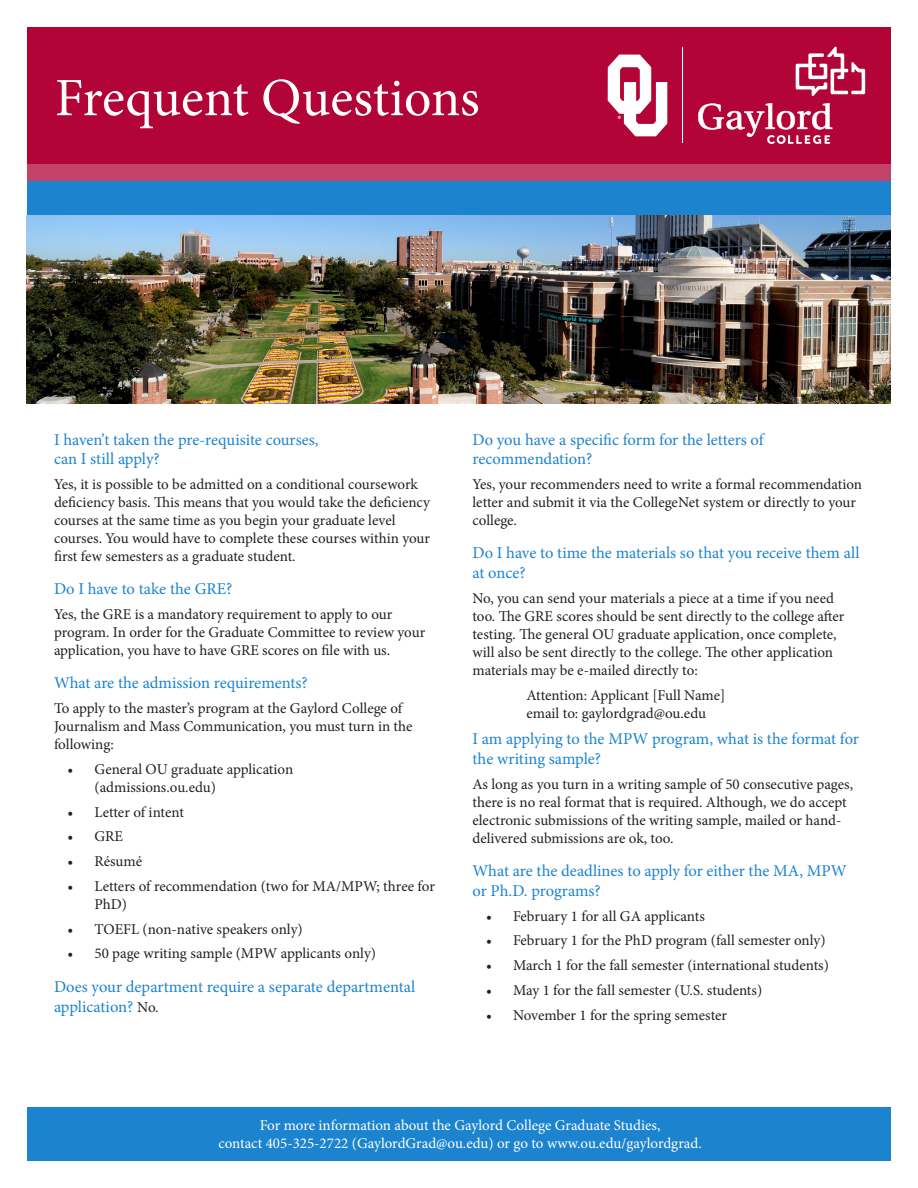
<style>
.page{position:relative;width:918px;height:1188px;background:#fff}
.page>*{position:absolute;margin:0;border:0;box-sizing:border-box;transform-origin:0 0}
.t1{font:54px "Minion Pro";color:#fff}
.Subhead_2{font:16.5px/19.8px "Minion Pro";letter-spacing:-.005em;color:#1c83cf}
.Standard_Text{font:15px/18px "Minion Pro";letter-spacing:-.005em;color:#231f20}
.t2{font:15px/18px "Minion Pro";color:#fff;text-align:center}
.s1{font-size:15px;color:#231f20}
</style>
<div class="page">
<div style="left:27px;top:27px;width:864px;height:188px;background:#b30437"></div>
<svg style="left:608px;top:55px;width:59px;height:81px"></svg>
<hr style="left:682px;top:47px;width:1px;height:96px;background:#fff">
<svg style="left:796px;top:47px;width:69px;height:49px"></svg>
<svg style="left:698px;top:103px;width:134px;height:41px"></svg>
<div style="left:27px;top:165px;width:864px;height:33px;background:#c54268"></div>
<div style="left:27px;top:181px;width:864px;height:34px;background:#1c83cf"></div>
<div style="left:27px;top:1107px;width:864px;height:54px;background:#1c83cf"></div>
<img style="left:27px;top:215px;width:864px;height:188px">
<p class="t1" style="left:55px;top:62px;width:426px">Frequent Questions</p>
<p class="Subhead_2" style="left:54px;top:429px;width:266px">I haven’t taken the pre-requisite courses, can I still apply?</p>
<p class="Standard_Text" style="left:54px;top:475px;width:378px">Yes, it is possible to be admitted on a conditional coursework deficiency basis. This means that you would take the deficiency courses at the same time as you begin your graduate level courses. You would have to complete these courses within your first few semesters as a graduate student.</p>
<p class="Subhead_2" style="left:54px;top:579px;width:180px">Do I have to take the GRE?</p>
<p class="Standard_Text" style="left:54px;top:605px;width:373px">Yes, the GRE is a mandatory requirement to apply to our program. In order for the Graduate Committee to review your application, you have to have GRE scores on file with us.</p>
<p class="Subhead_2" style="left:54px;top:673px;width:255px">What are the admission requirements?</p>
<p class="Standard_Text" style="left:54px;top:699px;width:360px">To apply to the master’s program at the Gaylord College of<br>Journalism and Mass Communication, you must turn in the following:</p>
<p class="Standard_Text" style="left:94px;top:760px;width:200px;text-indent:-27px">• General OU graduate application (admissions.ou.edu)</p>
<p class="Standard_Text" style="left:68px;top:803px;width:118px">• Letter of intent</p>
<p class="Standard_Text" style="left:68px;top:828px;width:57px">• GRE</p>
<p class="Standard_Text" style="left:68px;top:852px;width:76px">• Résumé</p>
<p class="Standard_Text" style="left:94px;top:877px;width:342px;text-indent:-27px">• Letters of recommendation (two for MA/MPW; three for<br>PhD)</p>
<p class="Standard_Text" style="left:68px;top:920px;width:237px">• TOEFL (non-native speakers only)</p>
<p class="Standard_Text" style="left:68px;top:945px;width:310px">• 50 page writing sample (MPW applicants only)</p>
<p class="Subhead_2" style="left:54px;top:977px;width:363px">Does your department require a separate departmental application? <span class="s1">No.</span></p>
<p class="Subhead_2" style="left:472px;top:429px;width:293px">Do you have a specific form for the letters of recommendation?</p>
<p class="Standard_Text" style="left:472px;top:475px;width:391px">Yes, your recommenders need to write a formal recommendation letter and submit it via the CollegeNet system or directly to your college.</p>
<p class="Subhead_2" style="left:472px;top:543px;width:389px">Do I have to time the materials so that you receive them all at once?</p>
<p class="Standard_Text" style="left:472px;top:589px;width:374px">No, you can send your materials a piece at a time if you need too. The GRE scores should be sent directly to the college after testing. The general OU graduate application, once complete, will also be sent directly to the college. The other application materials may be e-mailed directly to:</p>
<p class="Standard_Text" style="left:526px;top:686px;width:200px">Attention: Applicant [Full Name]</p>
<p class="Standard_Text" style="left:526px;top:704px;width:181px">email to: gaylordgrad@ou.edu</p>
<p class="Subhead_2" style="left:472px;top:729px;width:388px">I am applying to the MPW program, what is the format for the writing sample?</p>
<p class="Standard_Text" style="left:472px;top:775px;width:382px">As long as you turn in a writing sample of 50 consecutive pages, there is no real format that is required. Although, we do accept electronic submissions of the writing sample, mailed or hand&shy;delivered submissions are ok, too.</p>
<p class="Subhead_2" style="left:472px;top:861px;width:376px">What are the deadlines to apply for either the MA, MPW or Ph.D. programs?</p>
<p class="Standard_Text" style="left:486px;top:907px;width:220px">• February 1 for all GA applicants</p>
<p class="Standard_Text" style="left:486px;top:932px;width:341px">• February 1 for the PhD program (fall semester only)</p>
<p class="Standard_Text" style="left:486px;top:956px;width:344px">• March 1 for the fall semester (international students)</p>
<p class="Standard_Text" style="left:486px;top:981px;width:278px">• May 1 for the fall semester (U.S. students)</p>
<p class="Standard_Text" style="left:486px;top:1006px;width:243px">• November 1 for the spring semester</p>
<p class="t2" style="left:218px;top:1116px;width:485px">For more information about the Gaylord College Graduate Studies,<br>contact 405-325-2722 (GaylordGrad@ou.edu) or go to www.ou.edu/gaylordgrad.</p>
</div>
